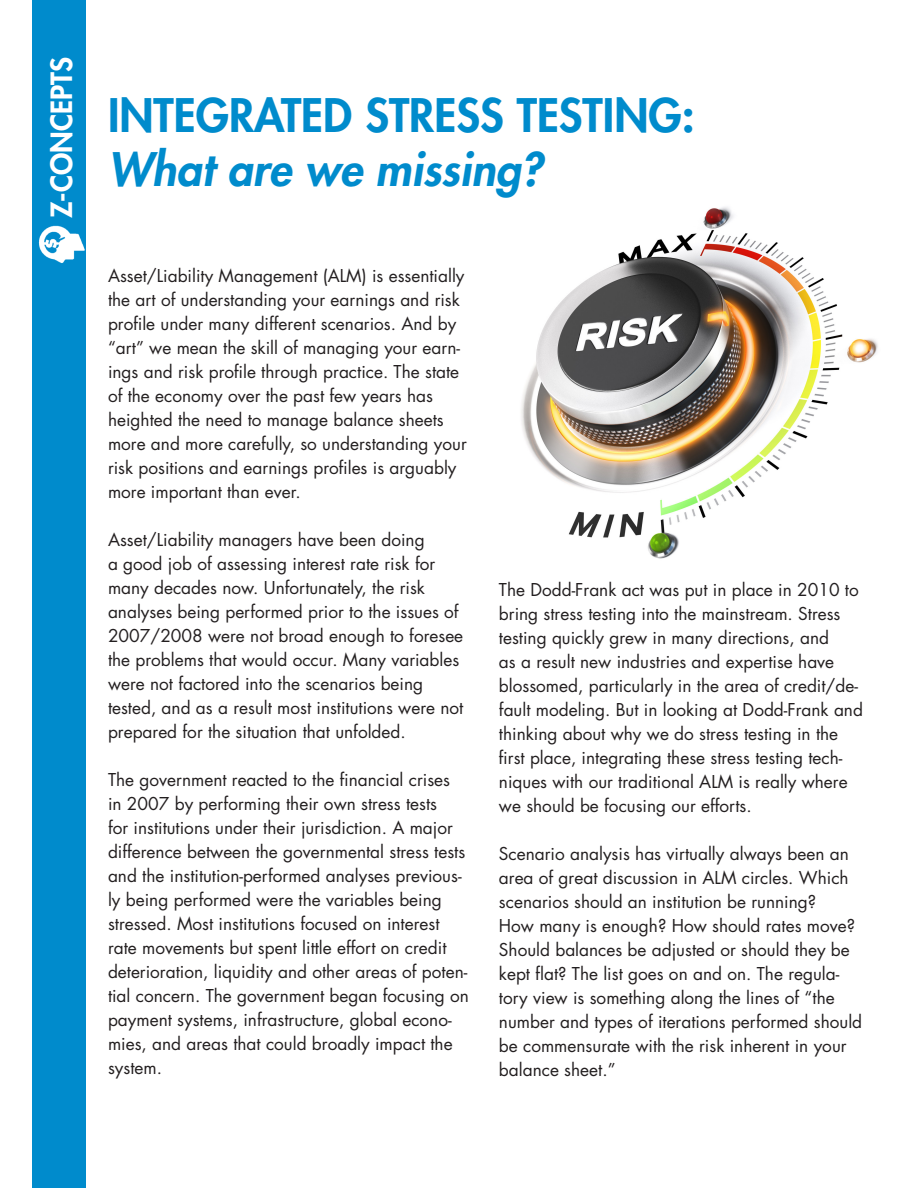
<style>
.page{position:relative;width:918px;height:1188px;background:#fff}
.page>*{position:absolute;margin:0;border:0;box-sizing:border-box;transform-origin:0 0}
.t1{font:800 45px "Futura Std";color:#008bcc}
.t2{font:italic 800 45px "Futura Std";color:#008bcc}
.t3{font:800 30.15px "Futura Std";letter-spacing:.19em;color:#fff;scale:.57 1}
.t4{font:800 28.5px "Futura Std";color:#fff}
.t5{font:17.25px/24px "Futura Std";color:#231f20}
</style>
<div class="page">
<div style="left:32px;top:0;width:54px;height:1188px;background:#008bcc"></div>
<img style="left:38px;top:225px;width:47px;height:38px">
<img style="left:521px;top:207px;width:357px;height:352px">
<p class="t4" style="left:44px;top:218px;width:162px;rotate:-90deg">Z-CONCEPTS</p>
<p class="t3" style="left:41px;top:209px;width:210px;rotate:-90deg">Z-PAPERS</p>
<p class="t1" style="left:108px;top:87px;width:588px">INTEGRATED STRESS TESTING:</p>
<p class="t2" style="left:108px;top:141px;width:436px">What are we missing?</p>
<p class="t5" style="left:108px;top:264px;width:360px">Asset/Liability Management (ALM) is essentially the art of understanding your earnings and risk profile under many different scenarios. And by “art” we mean the skill of managing your earn&shy;ings and risk profile through practice. The state of the economy over the past few years has heighted the need to manage balance sheets more and more carefully, so understanding your risk positions and earnings profiles is arguably more important than ever.</p>
<p class="t5" style="left:108px;top:528px;width:357px">Asset/Liability managers have been doing<br>a good job of assessing interest rate risk for many decades now. Unfortunately, the risk analyses being performed prior to the issues of 2007/2008 were not broad enough to foresee the problems that would occur. Many variables were not factored into the scenarios being tested, and as a result most institutions were not prepared for the situation that unfolded.</p>
<p class="t5" style="left:108px;top:768px;width:362px">The government reacted to the financial crises<br>in 2007 by performing their own stress tests<br>for institutions under their jurisdiction. A major difference between the governmental stress tests and the institution-performed analyses previous&shy;ly being performed were the variables being stressed. Most institutions focused on interest rate movements but spent little effort on credit deterioration, liquidity and other areas of poten&shy;tial concern. The government began focusing on payment systems, infrastructure, global econo&shy;mies, and areas that could broadly impact the system.</p>
<p class="t5" style="left:499px;top:577px;width:366px">The Dodd-Frank act was put in place in 2010 to bring stress testing into the mainstream. Stress testing quickly grew in many directions, and<br>as a result new industries and expertise have blossomed, particularly in the area of credit/de&shy;fault modeling. But in looking at Dodd-Frank and thinking about why we do stress testing in the first place, integrating these stress testing tech&shy;niques with our traditional ALM is really where we should be focusing our efforts.</p>
<p class="t5" style="left:499px;top:841px;width:365px">Scenario analysis has virtually always been an area of great discussion in ALM circles. Which scenarios should an institution be running?<br>How many is enough? How should rates move?<br>Should balances be adjusted or should they be kept flat? The list goes on and on. The regula&shy;tory view is something along the lines of “the number and types of iterations performed should be commensurate with the risk inherent in your balance sheet.”</p>
</div>
